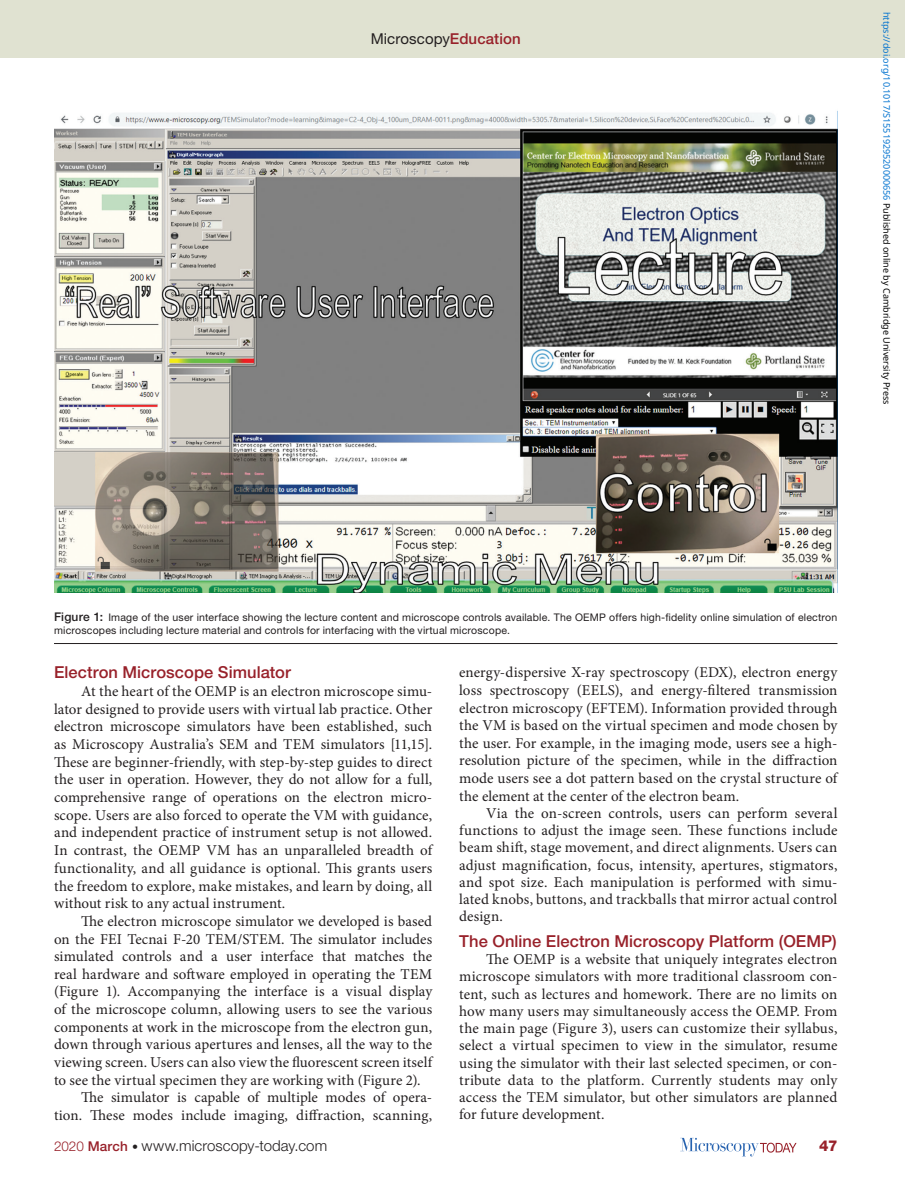
<style>
.page{position:relative;width:905px;height:1188px;background:#fff}
.page>*{position:absolute;margin:0;border:0;box-sizing:border-box;transform-origin:0 0}
.t1{font:500 16.5px "Helvetica Neue LT Std";letter-spacing:.005em;color:#98212a}
.t2{font:15px/17.7px "Minion Pro";letter-spacing:.005em;color:#231f20;text-align:justify}
.t3{font:300 15px "Helvetica Neue LT Std";letter-spacing:.005em;color:#231f20}
.t4{font:15px "Helvetica Neue LT Std";letter-spacing:.005em;color:#231f20}
.t5{font:800 15px "Helvetica Neue LT Std";color:#98212a}
.t6{font:10.5px/13.5px "Helvetica Neue LT Std";letter-spacing:.015em;color:#231f20}
.t7{font:9px "Noto Sans";color:#0172cf}
.s1{font-weight:500;color:#98212a}
.s2{color:#000}
.s3{font-weight:500;font-size:12px}
.s4{font-size:13.5px;color:#98212a}
.s5{font-weight:500;font-size:13.5px;color:#98212a}
.s6{font-size:12px}
</style>
<div class="page">
<div style="left:0;top:0;width:904px;height:58px;background:#e0e2d1"></div>
<svg style="left:680px;top:1138px;width:116px;height:18px"></svg>
<hr style="left:54px;top:643px;width:783px;height:1px;background:#231f20">
<img style="left:54px;top:113px;width:783px;height:479px">
<p class="t4" style="left:371px;top:30px;width:151px">Microscopy<span class="s1">Education</span></p>
<p class="t7" style="left:893px;top:12px;width:394px;rotate:90deg">https://doi.org/10.1017/S1551929520000656 <span class="s2">Published online by Cambridge University Press</span></p>
<p class="t6" style="left:54px;top:610px;width:784px"><span class="s3">Figure 1:</span> Image of the user interface showing the lecture content and microscope controls available. The OEMP offers high-fidelity online simulation of electron microscopes including lecture material and controls for interfacing with the virtual microscope.</p>
<p class="t1" style="left:54px;top:662px;width:238px">Electron Microscope Simulator</p>
<p class="t2" style="left:54px;top:682px;width:380px;text-indent:27px">At the heart of the OEMP is an electron microscope simu&shy;lator designed to provide users with virtual lab practice. Other electron microscope simulators have been established, such as Microscopy Australia’s SEM and TEM simulators [11,15].<br>These are beginner-friendly, with step-by-step guides to direct the user in operation. However, they do not allow for a full, comprehensive range of operations on the electron micro&shy;scope. Users are also forced to operate the VM with guidance, and independent practice of instrument setup is not allowed.<br>In contrast, the OEMP VM has an unparalleled breadth of functionality, and all guidance is optional. This grants users the freedom to explore, make mistakes, and learn by doing, all without risk to any actual instrument.</p>
<p class="t2" style="left:81px;top:912px;width:352px">The electron microscope simulator we developed is based</p>
<p class="t2" style="left:54px;top:930px;width:380px">on the FEI Tecnai F-20 TEM/STEM. The simulator includes</p>
<p class="t2" style="left:54px;top:948px;width:379px">simulated controls and a user interface that matches the</p>
<p class="t2" style="left:54px;top:965px;width:379px">real hardware and software employed in operating the TEM</p>
<p class="t2" style="left:54px;top:983px;width:380px">(Figure 1). Accompanying the interface is a visual display</p>
<p class="t2" style="left:54px;top:1000px;width:380px">of the microscope column, allowing users to see the various</p>
<p class="t2" style="left:54px;top:1018px;width:379px">components at work in the microscope from the electron gun,</p>
<p class="t2" style="left:54px;top:1036px;width:380px">down through various apertures and lenses, all the way to the</p>
<p class="t2" style="left:54px;top:1053px;width:379px">viewing screen. Users can also view the fluorescent screen itself</p>
<p class="t2" style="left:54px;top:1071px;width:368px">to see the virtual specimen they are working with (Figure 2).</p>
<p class="t2" style="left:81px;top:1089px;width:352px">The simulator is capable of multiple modes of opera-</p>
<p class="t2" style="left:54px;top:1106px;width:380px">tion. These modes include imaging, diffraction, scanning,</p>
<p class="t2" style="left:459px;top:664px;width:380px">energy-dispersive X-ray spectroscopy (EDX), electron energy loss spectroscopy (EELS), and energy-filtered transmission electron microscopy (EFTEM). Information provided through the VM is based on the virtual specimen and mode chosen by the user. For example, in the imaging mode, users see a high&shy;resolution picture of the specimen, while in the diffraction mode users see a dot pattern based on the crystal structure of the element at the center of the electron beam.</p>
<p class="t2" style="left:459px;top:805px;width:380px;line-height:17.2px;text-indent:27px">Via the on-screen controls, users can perform several functions to adjust the image seen. These functions include beam shift, stage movement, and direct alignments. Users can adjust magnification, focus, intensity, apertures, stigmators, and spot size. Each manipulation is performed with simu&shy;lated knobs, buttons, and trackballs that mirror actual control design.</p>
<p class="t1" style="left:459px;top:931px;width:379px">The Online Electron Microscopy Platform (OEMP)</p>
<p class="t2" style="left:459px;top:951px;width:380px;line-height:17.2px;text-indent:27px">The OEMP is a website that uniquely integrates electron microscope simulators with more traditional classroom con&shy;tent, such as lectures and homework. There are no limits on how many users may simultaneously access the OEMP. From the main page (Figure 3), users can customize their syllabus, select a virtual specimen to view in the simulator, resume using the simulator with their last selected specimen, or con&shy;tribute data to the platform. Currently students may only access the TEM simulator, but other simulators are planned for future development.</p>
<p class="t3" style="left:54px;top:1137px;width:275px"><span class="s4">2020</span> <span class="s5">March</span> <span class="s6">•</span> www.microscopy-today.com</p>
<p class="t5" style="left:819px;top:1137px;width:20px">47</p>
</div>
